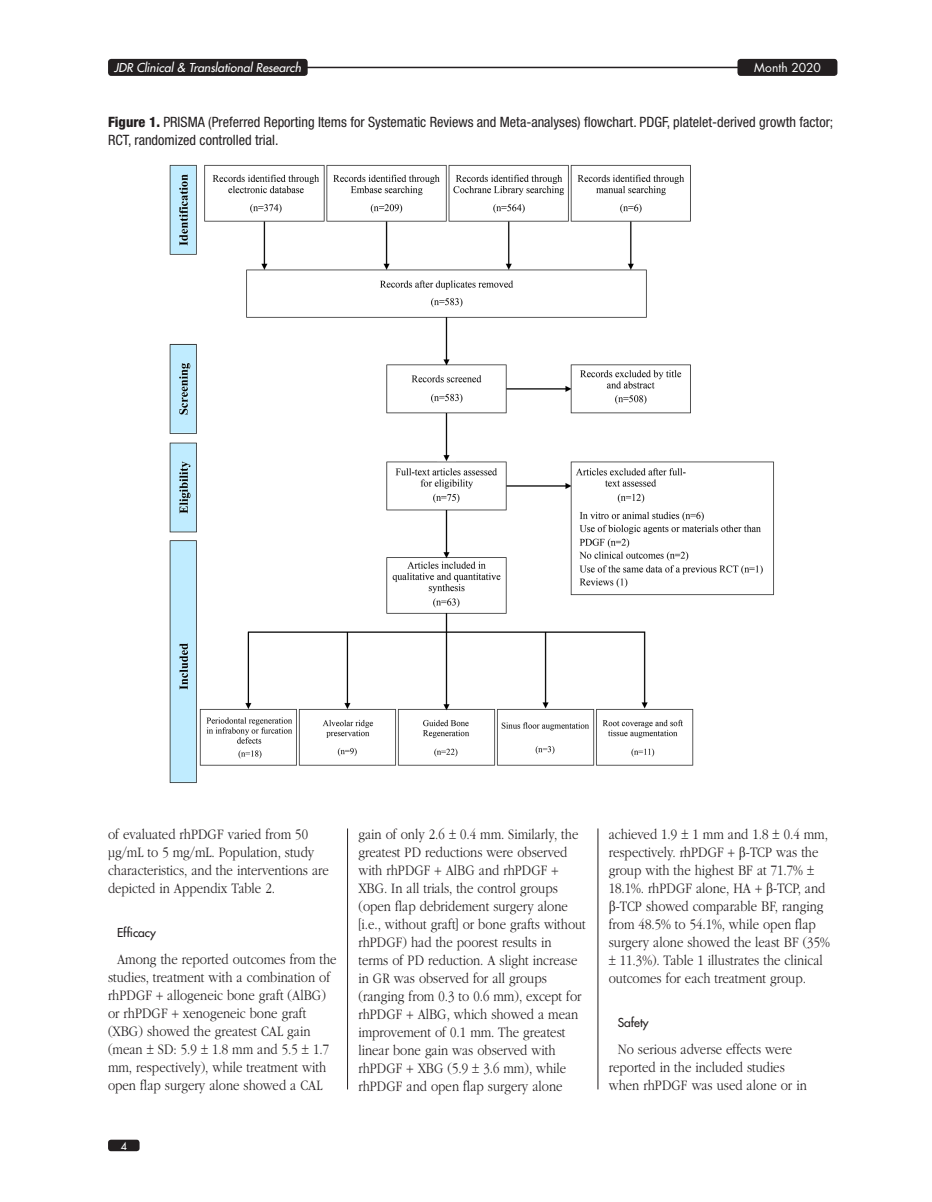
<style>
.page{position:relative;width:932px;height:1202px;background:#fff}
.page>*{position:absolute;margin:0;border:0;box-sizing:border-box;transform-origin:0 0}
.t1{font:300 15px/18px "ITC Garamond Std";color:#231f20;scale:.85 1}
.t2{font:condensed 14.25px/18px "Helvetica Neue LT Std";color:#231f20}
.t3{font:italic 500 12px "Futura Std";color:#fff}
.t4{font:500 12px "Futura Std";color:#231f20}
.t5{font:12px "Futura Std";letter-spacing:.005em;color:#fff}
.t6{font:500 10.5px "Futura Std";color:#fff}
.s1{font-weight:800}
</style>
<div class="page">
<hr style="left:112px;top:67px;width:720px;height:1px;background:#231f20">
<div style="left:108px;top:59px;width:200px;height:17px;background:#231f20;border-radius:3px"></div>
<div style="left:737px;top:59px;width:100px;height:17px;background:#231f20;border-radius:3px"></div>
<div style="left:108px;top:1139px;width:32px;height:12px;background:#231f20;border-radius:3px"></div>
<hr style="left:347px;top:828px;width:1px;height:261px;background:#231f20">
<hr style="left:597px;top:828px;width:1px;height:261px;background:#231f20">
<img style="left:169px;top:164px;width:605px;height:619px">
<p class="t3" style="left:114px;top:60px;width:189px">JDR Clinical &amp; Translational Research</p>
<p class="t5" style="left:754px;top:60px;width:68px">Month 2020</p>
<p class="t2" style="left:108px;top:113px;width:726px"><span class="s1">Figure 1.</span> PRISMA (Preferred Reporting Items for Systematic Reviews and Meta-analyses) flowchart. PDGF, platelet-derived growth factor;<br>RCT, randomized controlled trial.</p>
<p class="t1" style="left:108px;top:825px;width:261px">of evaluated rhPDGF varied from 50 µg/mL to 5 mg/mL. Population, study characteristics, and the interventions are depicted in Appendix Table 2.</p>
<p class="t4" style="left:117px;top:924px;width:40px">Efficacy</p>
<p class="t1" style="left:108px;top:950px;width:270px;text-indent:9px">Among the reported outcomes from the studies, treatment with a combination of rhPDGF allogeneic bone graft (AlBG) or rhPDGF xenogeneic bone graft (XBG) showed the greatest CAL gain (mean SD: 5.9 1.8 mm and 5.5 1.7 mm, respectively), while treatment with open flap surgery alone showed a CAL</p>
<p class="t6" style="left:121px;top:1139px;width:8px">4</p>
<p class="t1" style="left:358px;top:825px;width:269px">gain of only 2.6 0.4 mm. Similarly, the greatest PD reductions were observed with rhPDGF AlBG and rhPDGF<br>XBG. In all trials, the control groups (open flap debridement surgery alone [i.e., without graft] or bone grafts without rhPDGF) had the poorest results in<br>terms of PD reduction. A slight increase in GR was observed for all groups (ranging from 0.3 to 0.6 mm), except for rhPDGF AlBG, which showed a mean improvement of 0.1 mm. The greatest linear bone gain was observed with rhPDGF XBG (5.9 3.6 mm), while rhPDGF and open flap surgery alone</p>
<p class="t1" style="left:608px;top:825px;width:259px">achieved 1.9 1 mm and 1.8 0.4 mm, respectively. rhPDGF</p>
<p class="t1" style="left:608px;top:843px;width:248px;text-indent:137px">-TCP was the group with the highest BF at 71.7%<br>18.1%. rhPDGF alone, HA</p>
<p class="t1" style="left:773px;top:879px;width:63px">-TCP, and</p>
<p class="t1" style="left:615px;top:897px;width:246px">-TCP showed comparable BF, ranging</p>
<p class="t1" style="left:608px;top:915px;width:245px">from 48.5% to 54.1%, while open flap</p>
<p class="t1" style="left:608px;top:933px;width:261px">surgery alone showed the least BF (35%</p>
<p class="t1" style="left:620px;top:951px;width:240px">11.3%). Table 1 illustrates the clinical</p>
<p class="t1" style="left:608px;top:969px;width:234px">outcomes for each treatment group.</p>
<p class="t4" style="left:617px;top:1014px;width:32px">Safety</p>
<p class="t1" style="left:608px;top:1040px;width:234px;text-indent:9px">No serious adverse effects were reported in the included studies when rhPDGF was used alone or in</p>
</div>
